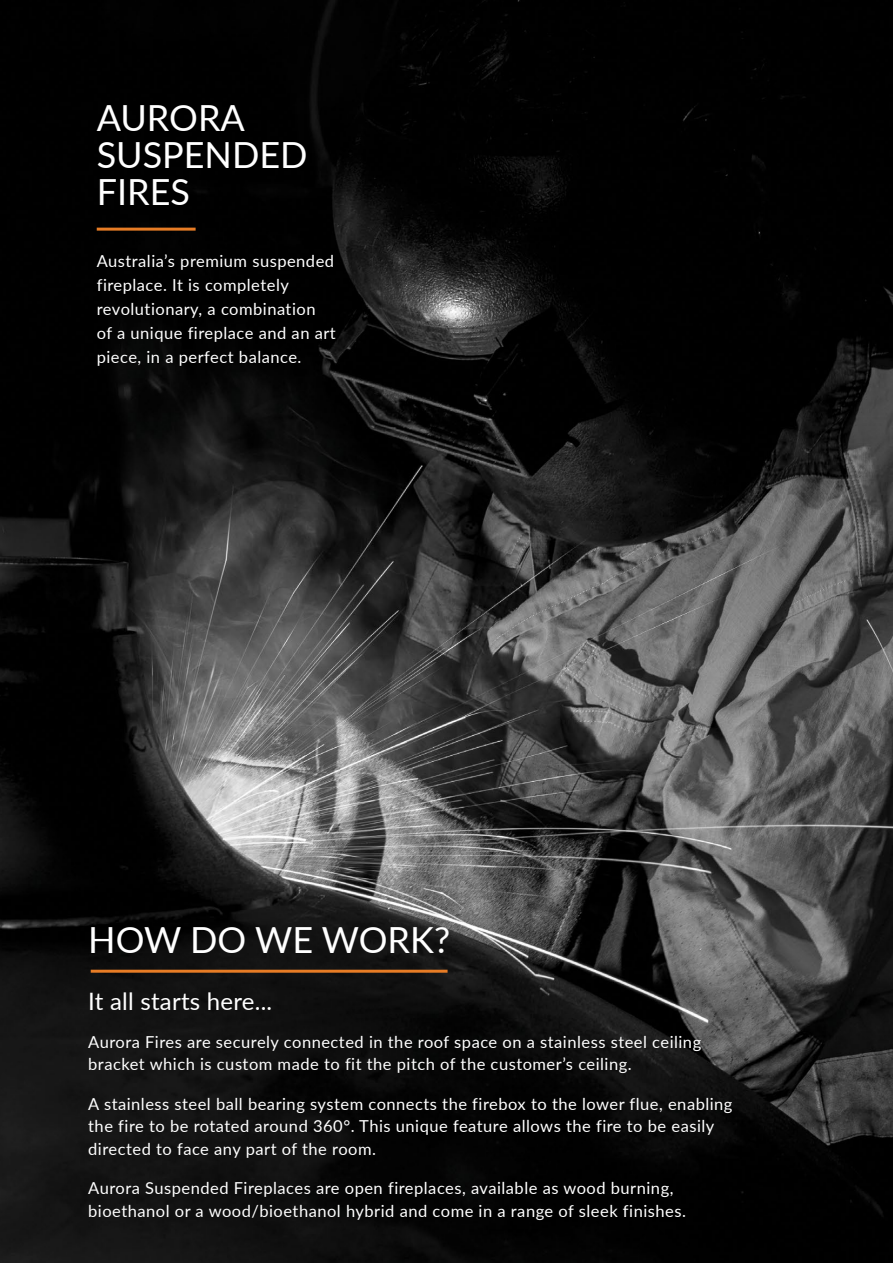
<style>
.page{position:relative;width:893px;height:1263px;background:#fff}
.page>*{position:absolute;margin:0;border:0;box-sizing:border-box;transform-origin:0 0}
.t1{font:36px/37.2px "Lato";color:#fff}
.t2{font:24px "Lato";letter-spacing:.01em;color:#fff}
.t3{font:16.5px/24px "Lato";letter-spacing:.03em;color:#fff}
</style>
<div class="page">
<img style="left:0;top:0;width:893px;height:1263px">
<hr style="left:91px;top:970px;width:357px;height:3px;background:#e77c25">
<hr style="left:97px;top:228px;width:99px;height:3px;background:#e77c25">
<h1 class="t1" style="left:97px;top:98px;width:212px">AURORA<br>SUSPENDED<br>FIRES</h1>
<p class="t3" style="left:97px;top:248px;width:241px">Australia’s premium suspended fireplace. It is completely revolutionary, a combination<br>of a unique fireplace and an art piece, in a perfect balance.</p>
<h1 class="t1" style="left:88px;top:920px;width:363px">HOW DO WE WORK?</h1>
<h2 class="t2" style="left:88px;top:984px;width:186px">It all starts here...</h2>
<p class="t3" style="left:88px;top:1030px;width:614px;line-height:22.5px">Aurora Fires are securely connected in the roof space on a stainless steel ceiling bracket which is custom made to fit the pitch of the customer’s ceiling.</p>
<p class="t3" style="left:88px;top:1092px;width:646px;line-height:22.5px">A stainless steel ball bearing system connects the firebox to the lower flue, enabling the fire to be rotated around 360°. This unique feature allows the fire to be easily directed to face any part of the room.</p>
<p class="t3" style="left:88px;top:1176px;width:599px;line-height:22.5px">Aurora Suspended Fireplaces are open fireplaces, available as wood burning, bioethanol or a wood/bioethanol hybrid and come in a range of sleek finishes.</p>
</div>
